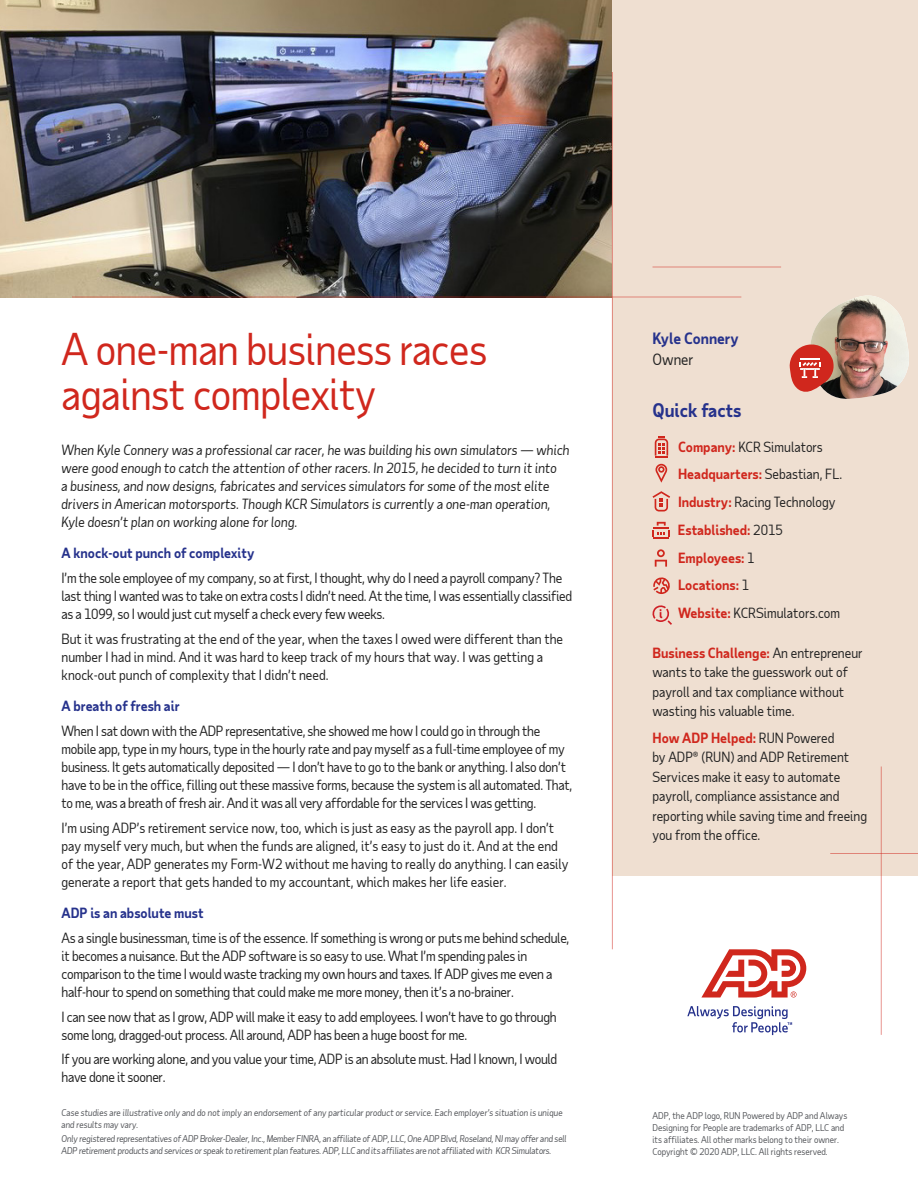
<style>
.page{position:relative;width:918px;height:1188px;background:#fff}
.page>*{position:absolute;margin:0;border:0;box-sizing:border-box;transform-origin:0 0}
.Case_study_title{font:42px/45px "Taub Sans";letter-spacing:-.01em;color:#d0271d}
.Accent_-_vitals{font:700 18px "Taub Sans";color:#26328c}
.Body{font:700 15px "Taub Sans";color:#26328c}
.Body-2{font:15px "Taub Sans";color:#222}
.Body-3{font:13.5px/18px "Taub Sans";letter-spacing:-.02em;color:#222}
.Body-4{font:13.5px/18px "Taub Sans";color:#222}
.Accent_-_vitals-2{font:13.5px/19.5px "Taub Sans";color:#222}
.Body-5{font:italic 13.5px/18px "Taub Sans";color:#222}
.Accent_-_vitals-3{font:700 13.5px "Taub Sans";color:#d0271d}
.Second-level_heading{font:700 13.5px "Taub Sans";color:#26328c}
.Body-6{font:700 13.5px "Taub Sans";color:#26328c}
.t1{font:italic 9px/12px "Taub Sans";letter-spacing:-.02em;color:#54565a}
.t2{font:9px/12px "Taub Sans";color:#54565a}
.t3{font:italic 9px/12px "Taub Sans";color:#54565a}
.s1{font-weight:700;color:#d0271d}
.s2{font-weight:400;color:#222}
</style>
<div class="page">
<div style="left:613px;top:0;width:305px;height:876px;background:#efdfd1"></div>
<img style="left:0;top:0;width:612px;height:297px">
<hr style="left:612px;top:72px;width:1px;height:877px;background:#d0271d">
<hr style="left:881px;top:766px;width:1px;height:269px;background:#d0271d">
<hr style="left:72px;top:297px;width:669px;height:1px;background:#d0271d">
<hr style="left:652px;top:267px;width:129px;height:1px;background:#d0271d">
<hr style="left:830px;top:853px;width:88px;height:1px;background:#d0271d">
<svg style="left:701px;top:949px;width:105px;height:49px"></svg>
<svg style="left:687px;top:1006px;width:105px;height:29px"></svg>
<svg style="left:652px;top:491px;width:18px;height:21px"></svg>
<svg style="left:652px;top:522px;width:18px;height:17px"></svg>
<svg style="left:655px;top:436px;width:13px;height:22px"></svg>
<svg style="left:655px;top:464px;width:12px;height:19px"></svg>
<svg style="left:655px;top:549px;width:12px;height:18px"></svg>
<svg style="left:653px;top:577px;width:17px;height:17px"></svg>
<svg style="left:652px;top:605px;width:20px;height:20px"></svg>
<img style="left:790px;top:295px;width:119px;height:104px">
<p class="Case_study_title" style="left:62px;top:325px;width:427px">A one-man business races against complexity</p>
<p class="Body-5" style="left:62px;top:440px;width:510px">When Kyle Connery was a professional car racer, he was building his own simulators — which were good enough to catch the attention of other racers. In 2015, he decided to turn it into<br>a business, and now designs, fabricates and services simulators for some of the most elite drivers in American motorsports. Though KCR Simulators is currently a one-man operation, Kyle doesn’t plan on working alone for long.</p>
<p class="Second-level_heading" style="left:62px;top:544px;width:194px">A knock-out punch of complexity</p>
<p class="Body-3" style="left:62px;top:568px;width:512px">I’m the sole employee of my company, so at first, I thought, why do I need a payroll company? The last thing I wanted was to take on extra costs I didn’t need. At the time, I was essentially classified as a 1099, so I would just cut myself a check every few weeks.</p>
<p class="Body-4" style="left:62px;top:629px;width:503px">But it was frustrating at the end of the year, when the taxes I owed were different than the number I had in mind. And it was hard to keep track of my hours that way. I was getting a knock-out punch of complexity that I didn’t need.</p>
<p class="Second-level_heading" style="left:62px;top:697px;width:120px">A breath of fresh air</p>
<p class="Body-3" style="left:62px;top:721px;width:512px">When I sat down with the ADP representative, she showed me how I could go in through the mobile app, type in my hours, type in the hourly rate and pay myself as a full-time employee of my business. It gets automatically deposited — I don’t have to go to the bank or anything. I also don’t have to be in the office, filling out these massive forms, because the system is all automated. That, to me, was a breath of fresh air. And it was all very affordable for the services I was getting.</p>
<p class="Body-4" style="left:62px;top:818px;width:509px">I’m using ADP’s retirement service now, too, which is just as easy as the payroll app. I don’t pay myself very much, but when the funds are aligned, it’s easy to just do it. And at the end of the year, ADP generates my Form-W2 without me having to really do anything. I can easily generate a report that gets handed to my accountant, which makes her life easier.</p>
<p class="Body-6" style="left:62px;top:904px;width:144px">ADP is an absolute must</p>
<p class="Body-3" style="left:62px;top:928px;width:509px">As a single businessman, time is of the essence. If something is wrong or puts me behind schedule, it becomes a nuisance. But the ADP software is so easy to use. What I’m spending pales in comparison to the time I would waste tracking my own hours and taxes. If ADP gives me even a half-hour to spend on something that could make me more money, then it’s a no-brainer.</p>
<p class="Body-3" style="left:62px;top:1007px;width:497px">I can see now that as I grow, ADP will make it easy to add employees. I won’t have to go through some long, dragged-out process. All around, ADP has been a huge boost for me.</p>
<p class="Body-3" style="left:62px;top:1050px;width:497px">If you are working alone, and you value your time, ADP is an absolute must. Had I known, I would have done it sooner.</p>
<p class="t3" style="left:62px;top:1106px;width:503px">Case studies are illustrative only and do not imply an endorsement of any particular product or service. Each employer’s situation is unique and results may vary.</p>
<p class="t1" style="left:62px;top:1133px;width:507px">Only registered representatives of ADP Broker-Dealer, Inc., Member FINRA, an affiliate of ADP, LLC, One ADP Blvd, Roseland, NJ may offer and sell<br>ADP retirement products and services or speak to retirement plan features. ADP, LLC and its affiliates are not affiliated with KCR Simulators.</p>
<p class="Body" style="left:652px;top:329px;width:88px">Kyle Connery</p>
<p class="Body-2" style="left:652px;top:350px;width:43px">Owner</p>
<p class="Accent_-_vitals" style="left:652px;top:398px;width:90px">Quick facts</p>
<p class="Accent_-_vitals-2" style="left:678px;top:436px;width:146px"><span class="s1">Company:</span> KCR Simulators</p>
<p class="Accent_-_vitals-3" style="left:678px;top:465px;width:166px">Headquarters: <span class="s2">Sebastian, FL.</span></p>
<p class="Accent_-_vitals-2" style="left:678px;top:492px;width:159px"><span class="s1">Industry:</span> Racing Technology</p>
<p class="Accent_-_vitals-3" style="left:678px;top:521px;width:107px">Established: <span class="s2">2015</span></p>
<p class="Accent_-_vitals-3" style="left:678px;top:549px;width:78px">Employees: <span class="s2">1</span></p>
<p class="Accent_-_vitals-3" style="left:678px;top:576px;width:73px">Locations: <span class="s2">1</span></p>
<p class="Accent_-_vitals-2" style="left:678px;top:603px;width:164px"><span class="s1">Website:</span> KCRSimulators.com</p>
<p class="Accent_-_vitals-2" style="left:652px;top:643px;width:212px"><span class="s1">Business Challenge:</span> An entrepreneur wants to take the guesswork out of payroll and tax compliance without wasting his valuable time.</p>
<p class="Accent_-_vitals-2" style="left:652px;top:727px;width:216px"><span class="s1">How ADP Helped:</span> RUN Powered<br>by ADP® (RUN) and ADP Retirement<br>Services make it easy to automate payroll, compliance assistance and reporting while saving time and freeing you from the office.</p>
<p class="t2" style="left:652px;top:1110px;width:196px">ADP, the ADP logo, RUN Powered by ADP and Always Designing for People are trademarks of ADP, LLC and its affiliates. All other marks belong to their owner.<br>Copyright © 2020 ADP, LLC. All rights reserved.</p>
</div>
